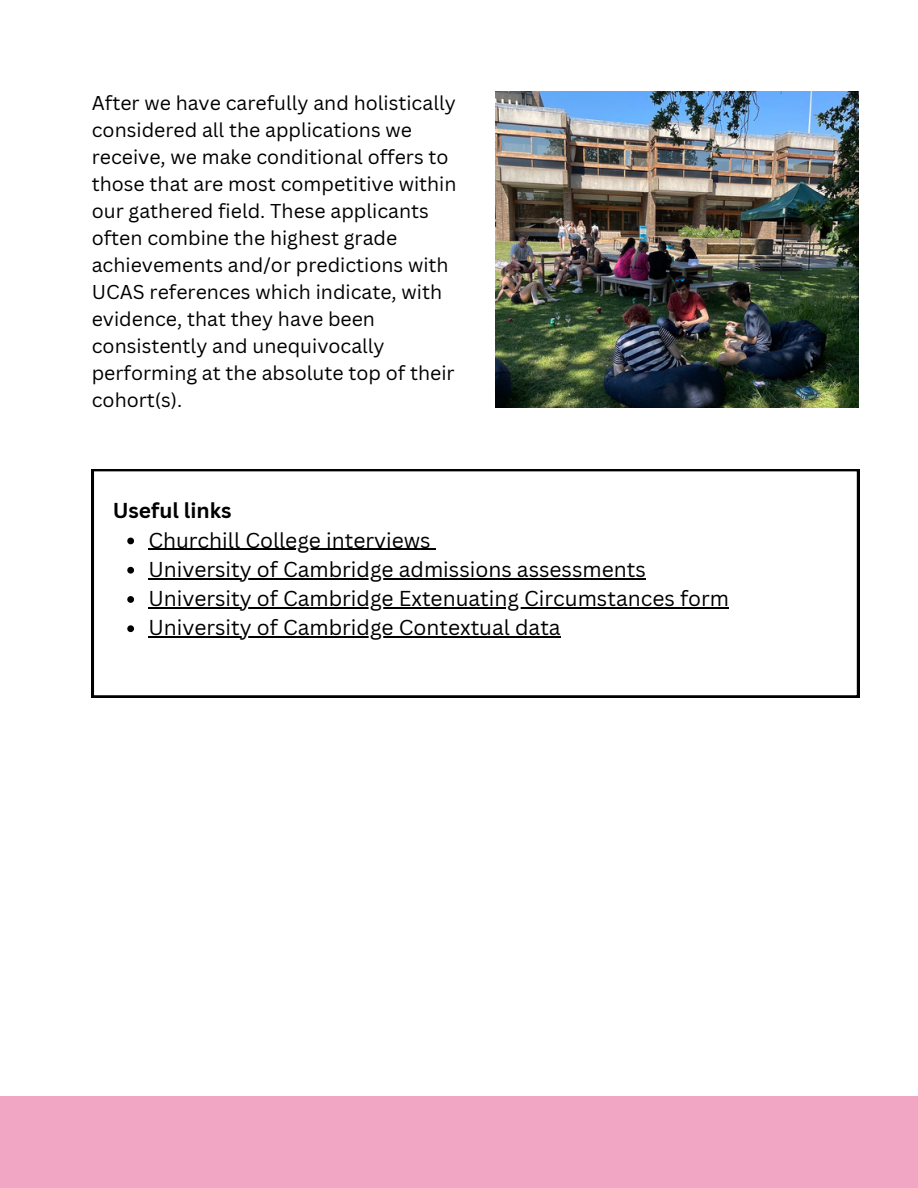
<style>
.page{position:relative;width:918px;height:1188px;background:#fff}
.page>*{position:absolute;margin:0;border:0;box-sizing:border-box;transform-origin:0 0}
.t1{font:21px/29.2px "Canva Sans";color:#000}
.t2{font:700 21px "Canva Sans";color:#000}
.t3{font:19.5px/27px "Canva Sans";color:#000}
</style>
<div class="page">
<div style="left:0;top:1096px;width:918px;height:92px;background:#f1a7c3"></div>
<svg style="left:92px;top:469px;width:767px;height:229px"></svg>
<svg style="left:127px;top:538px;width:7px;height:6px"></svg>
<hr style="left:148px;top:549px;width:283px;height:1px;background:#000">
<svg style="left:127px;top:567px;width:7px;height:7px"></svg>
<hr style="left:148px;top:578px;width:498px;height:1px;background:#000">
<svg style="left:127px;top:596px;width:7px;height:7px"></svg>
<hr style="left:148px;top:607px;width:581px;height:1px;background:#000">
<svg style="left:127px;top:625px;width:7px;height:7px"></svg>
<hr style="left:148px;top:637px;width:413px;height:1px;background:#000">
<img style="left:495px;top:92px;width:364px;height:316px">
<p class="t3" style="left:92px;top:90px;width:366px">After we have carefully and holistically considered all the applications we receive, we make conditional offers to those that are most competitive within our gathered field. These applicants often combine the highest grade achievements and/or predictions with UCAS references which indicate, with evidence, that they have been consistently and unequivocally performing at the absolute top of their cohort(s).</p>
<p class="t2" style="left:113px;top:498px;width:120px">Useful links</p>
<p class="t1" style="left:148px;top:526px;width:582px">Churchill College interviews<br>University of Cambridge admissions assessments University of Cambridge Extenuating Circumstances form University of Cambridge Contextual data</p>
</div>
